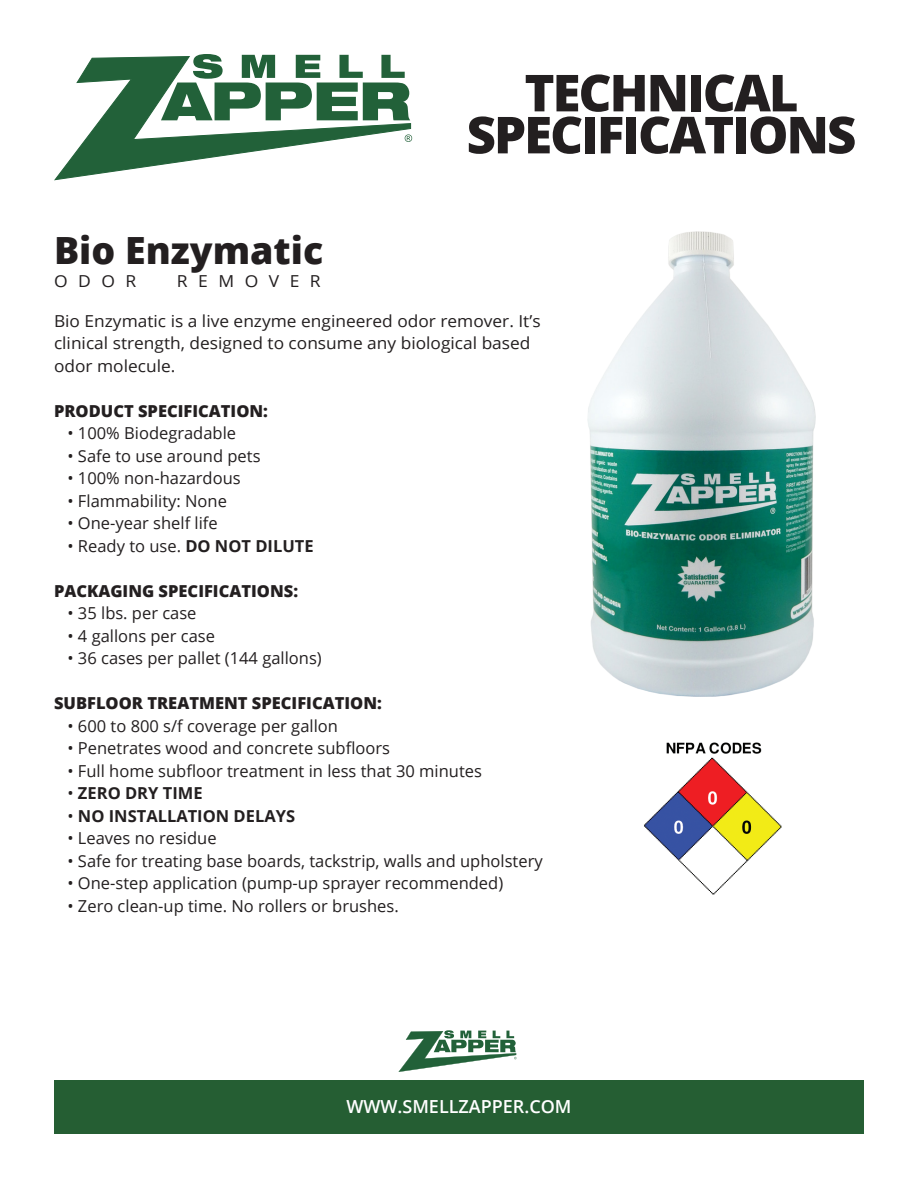
<style>
.page{position:relative;width:918px;height:1188px;background:#fff}
.page>*{position:absolute;margin:0;border:0;box-sizing:border-box;transform-origin:0 0}
.t1{font:800 51px "Open Sans";letter-spacing:-.04em;color:#231f20}
.t2{font:800 37.5px "Open Sans";color:#231f20}
.t3{font:600 18px "Open Sans";color:#fff}
.t4{font:16.5px "Open Sans";color:#231f20}
.t5{font:16.5px/22.5px "Open Sans";color:#231f20;scale:1.05 1}
.t6{font:800 16.5px "Open Sans";color:#231f20}
.t7{font:700 16.5px "Open Sans";color:#231f20}
.t8{font:16.5px "Open Sans";letter-spacing:.6em;color:#231f20;scale:1.06 1}
.t9{font:16.5px "Open Sans";color:#231f20;scale:1.06 1}
.s1{font-weight:700}
.s2{font-weight:400}
</style>
<div class="page">
<svg style="left:54px;top:56px;width:357px;height:124px"></svg>
<svg style="left:161px;top:54px;width:249px;height:66px"></svg>
<svg style="left:405px;top:134px;width:7px;height:8px"></svg>
<svg style="left:398px;top:1030px;width:119px;height:42px"></svg>
<div style="left:54px;top:1080px;width:810px;height:54px;background:#255e33"></div>
<img style="left:588px;top:231px;width:227px;height:466px">
<img style="left:644px;top:742px;width:138px;height:153px">
<p class="t2" style="left:54px;top:222px;width:271px">Bio Enzymatic</p>
<p class="t9" style="left:54px;top:269px;width:79px">ODOR</p>
<p class="t8" style="left:177px;top:269px;width:137px">REMOVER</p>
<p class="t1" style="left:524px;top:54px;width:276px">TECHNICAL</p>
<p class="t1" style="left:467px;top:96px;width:391px">SPECIFICATIONS</p>
<p class="t5" style="left:54px;top:309px;width:465px">Bio Enzymatic is a live enzyme engineered odor remover. It’s clinical strength, designed to consume any biological based odor molecule.</p>
<p class="t6" style="left:54px;top:398px;width:216px">PRODUCT SPECIFICATION:</p>
<p class="t4" style="left:68px;top:422px;width:170px">• 100% Biodegradable</p>
<p class="t4" style="left:68px;top:445px;width:195px">• Safe to use around pets</p>
<p class="t4" style="left:68px;top:467px;width:175px">• 100% non-hazardous</p>
<p class="t4" style="left:68px;top:490px;width:161px">• Flammability: None</p>
<p class="t4" style="left:68px;top:512px;width:152px">• One-year shelf life</p>
<p class="t4" style="left:68px;top:535px;width:248px">• Ready to use. <span class="s1">DO NOT DILUTE</span></p>
<p class="t6" style="left:54px;top:578px;width:246px">PACKAGING SPECIFICATIONS:</p>
<p class="t4" style="left:68px;top:602px;width:131px">• 35 lbs. per case</p>
<p class="t4" style="left:68px;top:625px;width:149px">• 4 gallons per case</p>
<p class="t4" style="left:68px;top:647px;width:256px">• 36 cases per pallet (144 gallons)</p>
<p class="t6" style="left:54px;top:691px;width:329px">SUBFLOOR TREATMENT SPECIFICATION:</p>
<p class="t4" style="left:68px;top:715px;width:272px">• 600 to 800 s/f coverage per gallon</p>
<p class="t4" style="left:68px;top:737px;width:324px">• Penetrates wood and concrete subfloors</p>
<p class="t4" style="left:68px;top:760px;width:416px">• Full home subfloor treatment in less that 30 minutes</p>
<p class="t7" style="left:68px;top:782px;width:137px"><span class="s2">•</span> ZERO DRY TIME</p>
<p class="t7" style="left:68px;top:804px;width:229px"><span class="s2">•</span> NO INSTALLATION DELAYS</p>
<p class="t4" style="left:68px;top:827px;width:151px">• Leaves no residue</p>
<p class="t4" style="left:68px;top:850px;width:477px">• Safe for treating base boards, tackstrip, walls and upholstery</p>
<p class="t4" style="left:68px;top:872px;width:437px">• One-step application (pump-up sprayer recommended)</p>
<p class="t4" style="left:68px;top:895px;width:333px">• Zero clean-up time. No rollers or brushes.</p>
<p class="t3" style="left:346px;top:1094px;width:227px">WWW.SMELLZAPPER.COM</p>
</div>
